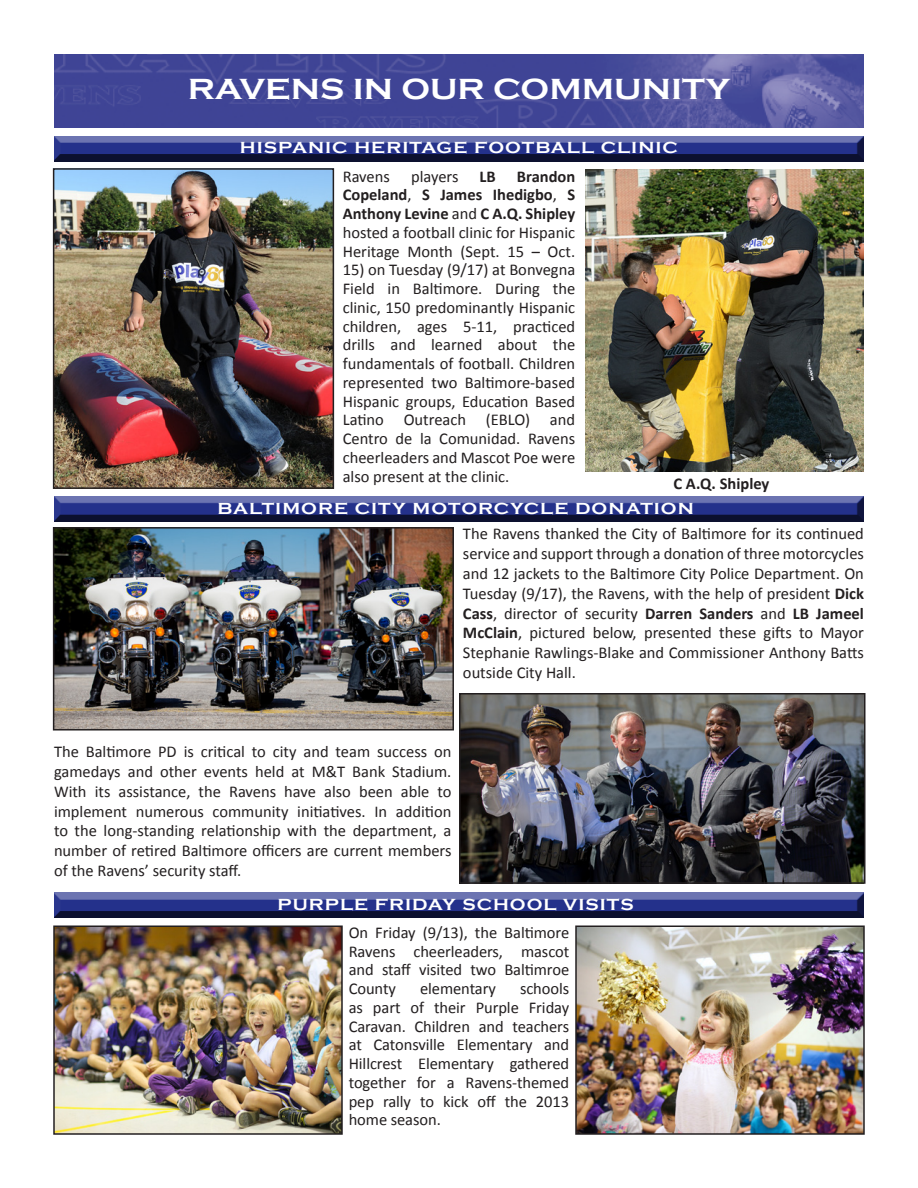
<style>
.page{position:relative;width:918px;height:1188px;background:#fff}
.page>*{position:absolute;margin:0;border:0;box-sizing:border-box;transform-origin:0 0}
.t1{font:700 30px "Copperplate Gothic";color:#fff;scale:1.12 1}
.t2{font:16.5px/18.8px "Calibri";color:#231f20;text-align:justify}
.t3{font:700 16.5px "Copperplate Gothic";letter-spacing:.055em;color:#fff;scale:1.12 1}
.t4{font:700 16.5px "Calibri";color:#231f20}
.s1{font-weight:700}
</style>
<div class="page">
<img style="left:54px;top:54px;width:810px;height:73px">
<div style="left:53px;top:136px;width:813px;height:27px;background:#231f20;opacity:.75"></div>
<div style="left:53px;top:496px;width:813px;height:27px;background:#231f20;opacity:.75"></div>
<div style="left:53px;top:892px;width:813px;height:27px;background:#231f20;opacity:.75"></div>
<img style="left:578px;top:929px;width:284px;height:203px">
<div style="left:575px;top:926px;width:290px;height:209px;border:2px solid #231f20"></div>
<img style="left:56px;top:929px;width:284px;height:203px">
<div style="left:53px;top:926px;width:290px;height:209px;border:2px solid #231f20"></div>
<img style="left:462px;top:696px;width:401px;height:185px">
<div style="left:459px;top:693px;width:407px;height:191px;border:2px solid #231f20"></div>
<img style="left:56px;top:530px;width:395px;height:198px">
<div style="left:53px;top:527px;width:401px;height:204px;border:2px solid #231f20"></div>
<img style="left:56px;top:171px;width:275px;height:315px">
<div style="left:53px;top:168px;width:281px;height:321px;border:2px solid #231f20"></div>
<img style="left:585px;top:169px;width:279px;height:303px">
<p class="t1" style="left:188px;top:72px;width:486px">RAVENS IN OUR COMMUNITY</p>
<p class="t3" style="left:240px;top:139px;width:393px">HISPANIC HERITAGE FOOTBALL CLINIC</p>
<p class="t2" style="left:343px;top:167px;width:49px">Ravens</p>
<p class="t2" style="left:411px;top:167px;width:49px">players</p>
<p class="t4" style="left:480px;top:166px;width:18px">LB</p>
<p class="t2" style="left:343px;top:167px;width:234px;text-indent:174px"><span class="s1">Brandon Copeland</span>, <span class="s1">S James Ihedigbo</span>, <span class="s1">S Anthony Levine</span> and <span class="s1">C A.Q. Shipley </span>hosted a football clinic for Hispanic Heritage Month (Sept. 15 – Oct.</p>
<p class="t2" style="left:343px;top:261px;width:234px">15) on Tuesday (9/17) at Bonvegna Field in Baltimore. During the clinic, 150 predominantly Hispanic children, ages 5-11, practiced drills and learned about the fundamentals of football. Children represented two Baltimore-based Hispanic groups, Education Based Latino Outreach (EBLO) and Centro de la Comunidad. Ravens cheerleaders and Mascot Poe were also present at the clinic.</p>
<p class="t4" style="left:674px;top:473px;width:97px">C A.Q. Shipley</p>
<p class="t3" style="left:218px;top:499px;width:427px">BALTIMORE CITY MOTORCYCLE DONATION</p>
<p class="t2" style="left:463px;top:524px;width:403px;line-height:19.8px">The Ravens thanked the City of Baltimore for its continued service and support through a donation of three motorcycles and 12 jackets to the Baltimore City Police Department. On Tuesday (9/17), the Ravens, with the help of president <span class="s1">Dick Cass</span>, director of security <span class="s1">Darren Sanders</span> and <span class="s1">LB Jameel McClain</span>, pictured below, presented these gifts to Mayor Stephanie Rawlings-Blake and Commissioner Anthony Batts outside City Hall.</p>
<p class="t2" style="left:54px;top:742px;width:399px;line-height:19.8px">The Baltimore PD is critical to city and team success on gamedays and other events held at M&amp;T Bank Stadium.<br>With its assistance, the Ravens have also been able to implement numerous community initiatives. In addition to the long-standing relationship with the department, a number of retired Baltimore officers are current members of the Ravens’ security staff.</p>
<p class="t3" style="left:278px;top:895px;width:320px">PURPLE FRIDAY SCHOOL VISITS</p>
<p class="t2" style="left:349px;top:923px;width:222px">On Friday (9/13), the Baltimore Ravens cheerleaders, mascot and staff visited two Baltimroe County</p>
<p class="t2" style="left:349px;top:979px;width:222px;text-indent:171px">schools as part of their Purple Friday Caravan. Children and teachers at Catonsville Elementary and Hillcrest Elementary gathered together for a Ravens-themed pep rally to kick off the 2013 home season.</p>
<p class="t2" style="left:420px;top:979px;width:77px">elementary</p>
</div>
